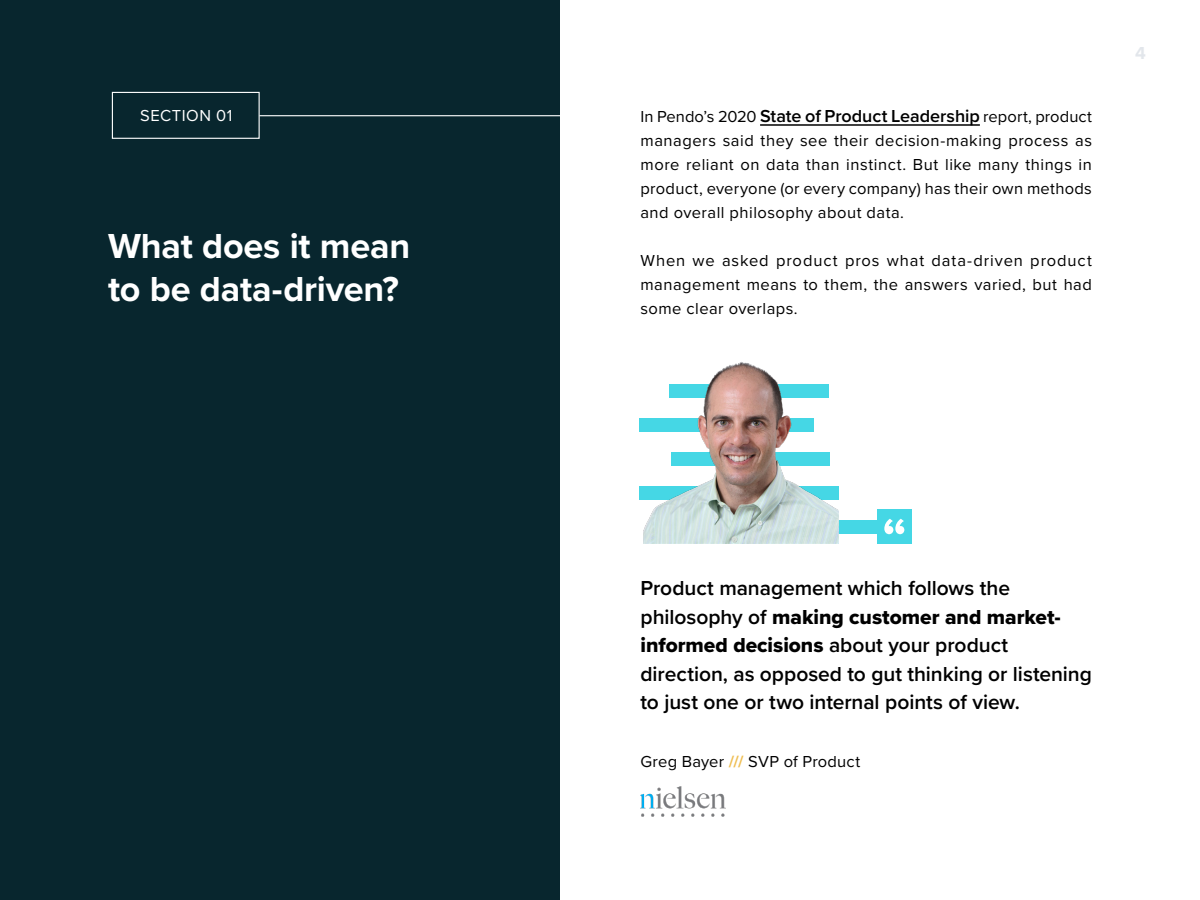
<style>
.page{position:relative;width:1200px;height:900px;background:#fff}
.page>*{position:absolute;margin:0;border:0;box-sizing:border-box;transform-origin:0 0}
.t1{font:700 54px "Proxima Nova";color:#fff}
.t2{font:700 36px/43.2px "Proxima Nova";letter-spacing:-.005em;color:#fff}
.t3{font:600 21px/28.5px "Proxima Nova";color:#000}
.t4{font:700 18px "Proxima Nova";color:#cbd2db}
.t5{font:16.5px/24px "Proxima Nova";letter-spacing:.025em;color:#000;text-align:justify}
.t6{font:16.5px "Proxima Nova";letter-spacing:.035em;color:#fff}
.s1{font-weight:600;font-size:18px}
.s2{font-family:"Proxima Nova Extrabld";font-weight:400}
.s3{font-weight:700;color:#efbe53}
</style>
<div class="page">
<div style="left:0;top:0;width:560px;height:900px;background:#08262e"></div>
<hr style="left:760px;top:124px;width:220px;height:2px;background:#000">
<hr style="left:260px;top:115px;width:310px;height:1px;background:#fff">
<div style="left:112px;top:92px;width:148px;height:47px;border:1px solid #fff"></div>
<img style="left:640px;top:786px;width:85px;height:31px">
<div style="left:650px;top:520px;width:235px;height:13px;background:#45d7e5"></div>
<div style="left:877px;top:509px;width:35px;height:34px;background:#45d7e5"></div>
<img style="left:642px;top:362px;width:197px;height:181px">
<p class="t6" style="left:140px;top:103px;width:94px">SECTION 01</p>
<p class="t2" style="left:108px;top:223px;width:304px">What does it mean to be data-driven?</p>
<p class="t5" style="left:640px;top:104px;width:453px">In Pendo’s 2020 <span class="s1">State of Product Leadership</span> report, product managers said they see their decision-making process as more reliant on data than instinct. But like many things in product, everyone (or every company) has their own methods and overall philosophy about data.</p>
<p class="t5" style="left:640px;top:248px;width:453px">When we asked product pros what data-driven product management means to them, the answers varied, but had some clear overlaps.</p>
<p class="t4" style="left:1135px;top:40px;width:12px">4</p>
<p class="t1" style="left:882px;top:497px;width:26px">“</p>
<p class="t3" style="left:640px;top:573px;width:453px">Product management which follows the philosophy of <span class="s2">making customer and market&shy;informed decisions</span> about your product direction, as opposed to gut thinking or listening to just one or two internal points of view.</p>
<p class="t5" style="left:640px;top:749px;width:221px">Greg Bayer <span class="s3">///</span> SVP of Product</p>
</div>
